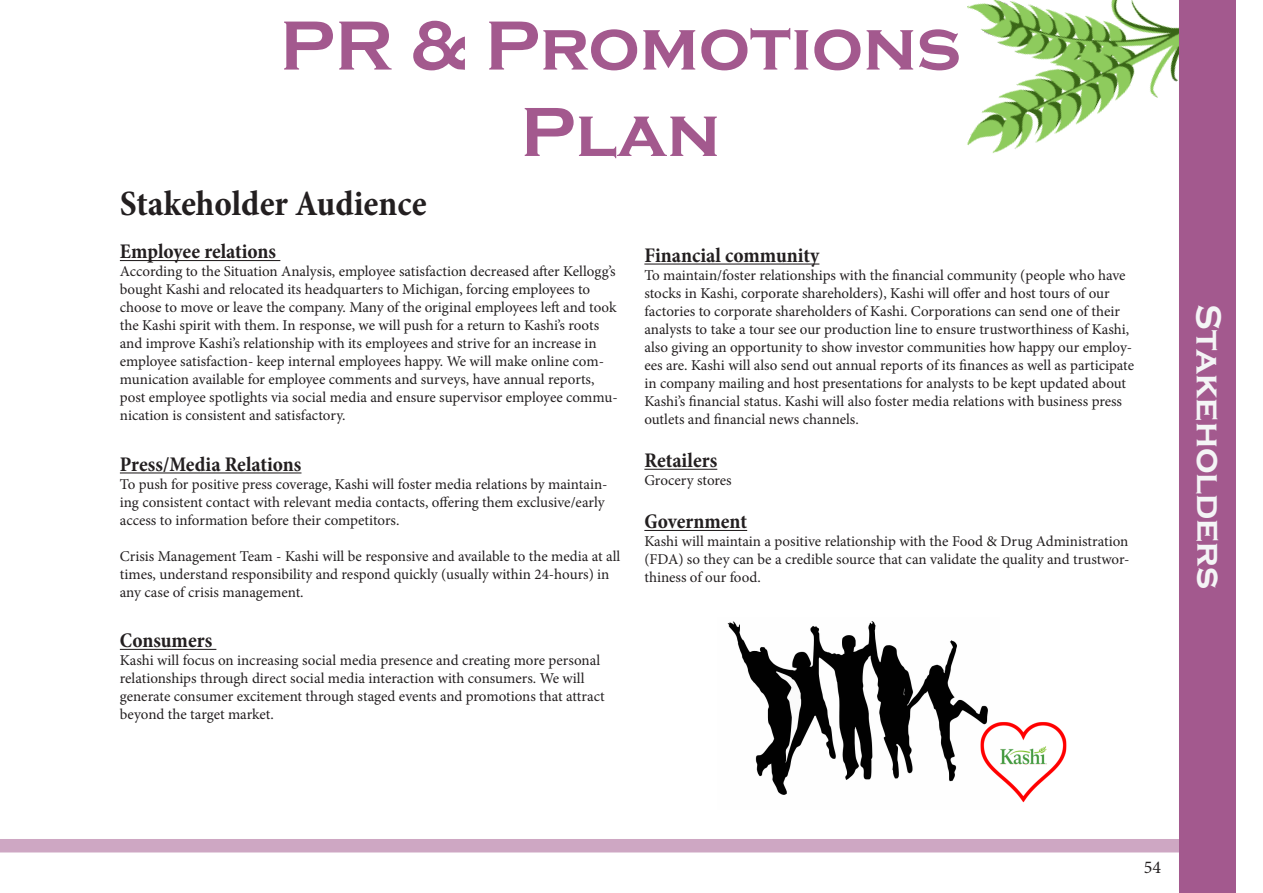
<style>
.page{position:relative;width:1263px;height:893px;background:#fff}
.page>*{position:absolute;margin:0;border:0;box-sizing:border-box;transform-origin:0 0}
.t1{font:700 72px/86.4px "Copperplate Gothic";color:#a3598e;text-align:center}
.t2{font:700 condensed 36px "Minion Pro";color:#231f20}
.t3{font:700 36px "Copperplate Gothic";letter-spacing:-.005em;color:#f4f5f6}
.t4{font:700 condensed 21px "Minion Pro";color:#231f20}
.t5{font:18px "Minion Pro";color:#231f20}
.t6{font:15px/18px "Minion Pro";letter-spacing:-.005em;color:#231f20}
</style>
<div class="page">
<img style="left:967px;top:0;width:212px;height:153px">
<div style="left:1179px;top:0;width:57px;height:893px;border:28px solid #a3598e"></div>
<div style="left:0;top:839px;width:1179px;height:13px;background:#cea7c3"></div>
<hr style="left:120px;top:260px;width:160px;height:1px;background:#231f20">
<hr style="left:120px;top:472px;width:181px;height:1px;background:#231f20">
<hr style="left:120px;top:649px;width:96px;height:1px;background:#231f20">
<hr style="left:644px;top:263px;width:175px;height:2px;background:#231f20">
<hr style="left:644px;top:469px;width:73px;height:1px;background:#231f20">
<hr style="left:644px;top:530px;width:103px;height:1px;background:#231f20">
<img style="left:727px;top:621px;width:261px;height:174px">
<img style="left:965px;top:720px;width:102px;height:83px">
<p class="t1" style="left:280px;top:3px;width:683px">PR &amp; Promotions<br>Plan</p>
<p class="t2" style="left:120px;top:179px;width:308px">Stakeholder Audience</p>
<p class="t4" style="left:120px;top:237px;width:158px">Employee relations</p>
<p class="t6" style="left:120px;top:263px;width:499px">According to the Situation Analysis, employee satisfaction decreased after Kellogg’s bought Kashi and relocated its headquarters to Michigan, forcing employees to choose to move or leave the company. Many of the original employees left and took the Kashi spirit with them. In response, we will push for a return to Kashi’s roots and improve Kashi’s relationship with its employees and strive for an increase in employee satisfaction- keep internal employees happy. We will make online com&shy;munication available for employee comments and surveys, have annual reports, post employee spotlights via social media and ensure supervisor employee commu&shy;nication is consistent and satisfactory.</p>
<p class="t4" style="left:120px;top:450px;width:183px">Press/Media Relations</p>
<p class="t6" style="left:120px;top:475px;width:489px">To push for positive press coverage, Kashi will foster media relations by maintain&shy;ing consistent contact with relevant media contacts, offering them exclusive/early access to information before their competitors.</p>
<p class="t6" style="left:120px;top:547px;width:502px">Crisis Management Team - Kashi will be responsive and available to the media at all times, understand responsibility and respond quickly (usually within 24-hours) in any case of crisis management.</p>
<p class="t4" style="left:120px;top:626px;width:94px">Consumers</p>
<p class="t6" style="left:120px;top:652px;width:486px">Kashi will focus on increasing social media presence and creating more personal relationships through direct social media interaction with consumers. We will generate consumer excitement through staged events and promotions that attract beyond the target market.</p>
<p class="t4" style="left:644px;top:241px;width:177px">Financial community</p>
<p class="t6" style="left:644px;top:266px;width:491px">To maintain/foster relationships with the financial community (people who have stocks in Kashi, corporate shareholders), Kashi will offer and host tours of our factories to corporate shareholders of Kashi. Corporations can send one of their analysts to take a tour see our production line to ensure trustworthiness of Kashi, also giving an opportunity to show investor communities how happy our employ&shy;ees are. Kashi will also send out annual reports of its finances as well as participate in company mailing and host presentations for analysts to be kept updated about Kashi’s financial status. Kashi will also foster media relations with business press outlets and financial news channels.</p>
<p class="t4" style="left:644px;top:446px;width:74px">Retailers</p>
<p class="t6" style="left:644px;top:471px;width:89px">Grocery stores</p>
<p class="t4" style="left:644px;top:507px;width:104px">Government</p>
<p class="t6" style="left:644px;top:533px;width:487px;text-align:justify">Kashi will maintain a positive relationship with the Food &amp; Drug Administration (FDA) so they can be a credible source that can validate the quality and trustwor&shy;thiness of our food.</p>
<p class="t3" style="left:1229px;top:304px;width:286px;rotate:90deg">Stakeholders</p>
<p class="t5" style="left:1144px;top:856px;width:19px">54</p>
</div>
